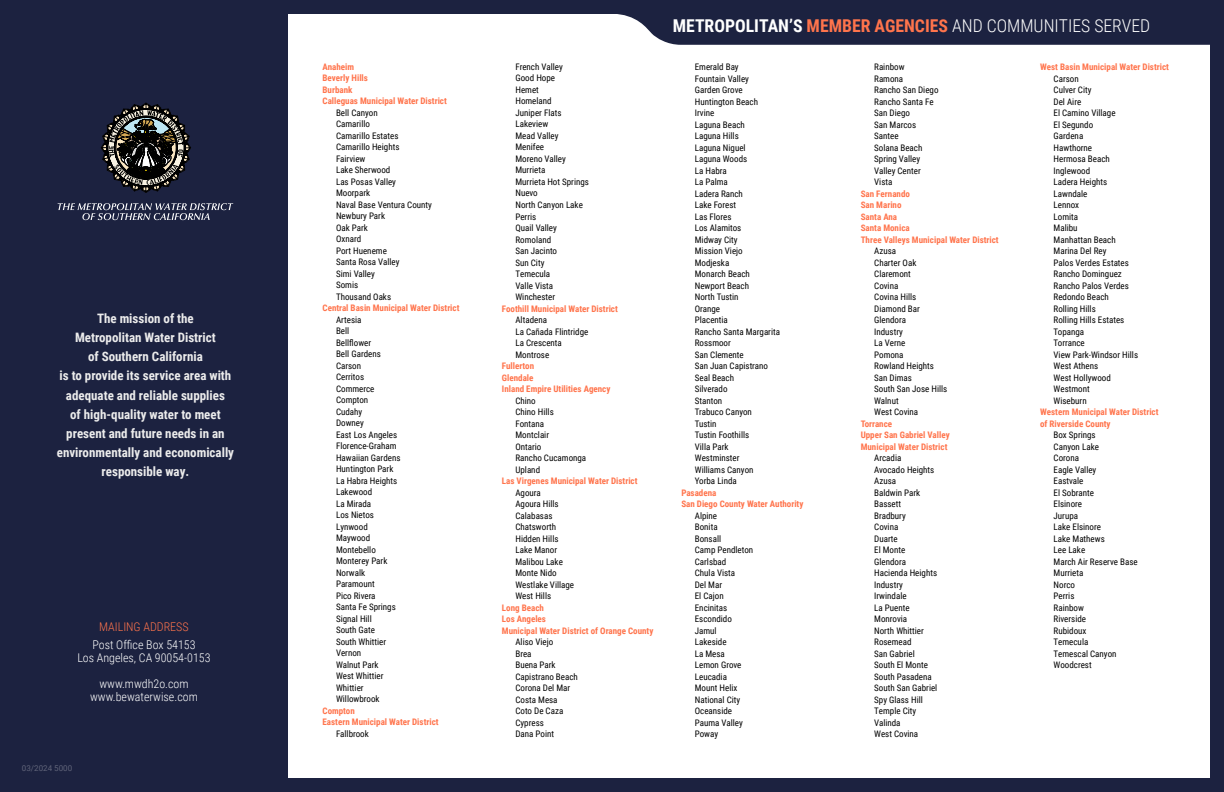
<style>
.page{position:relative;width:1224px;height:792px;background:#fff}
.page>*{position:absolute;margin:0;border:0;box-sizing:border-box;transform-origin:0 0}
.t1{font:300 17.7px "Roboto Condensed";color:#fff}
.t2{font:700 13px/19px "Roboto Condensed";color:#ececec;text-align:center}
.t3{font:300 12px/13px "Roboto Condensed";color:#fff;text-align:center}
.t4{font:300 12px "Roboto Condensed";color:#ff744c}
.t5{font:9px/11.5px "Roboto Condensed";color:#000}
.t6{font:700 9px/11.5px "Roboto Condensed";color:#ff744c}
.t7{font:8px "Roboto";color:#606479}
.s1{font-weight:700}
.s2{font-weight:700;color:#ff744c}
</style>
<div class="page">
<div style="left:0;top:0;width:1224px;height:14px;background:#1c2240"></div>
<div style="left:0;top:778px;width:1224px;height:14px;background:#1c2240"></div>
<div style="left:0;top:0;width:288px;height:792px;background:#1c2240"></div>
<div style="left:1211px;top:0;width:13px;height:792px;background:#1c2240"></div>
<svg style="left:617px;top:14px;width:594px;height:31px;background:#292f4b"></svg>
<svg style="left:101px;top:103px;width:90px;height:90px"></svg>
<svg style="left:58px;top:203px;width:175px;height:17px"></svg>
<p class="t2" style="left:57px;top:309px;width:179px">The mission of the<br>Metropolitan Water District<br>of Southern California<br>is to provide its service area with adequate and reliable supplies<br>of high-quality water to meet present and future needs in an environmentally and economically responsible way.</p>
<h3 class="t4" style="left:99px;top:618px;width:91px">MAILING ADDRESS</h3>
<h3 class="t3" style="left:77px;top:637px;width:135px">Post Office Box 54153<br>Los Angeles, CA 90054-0153</h3>
<h3 class="t3" style="left:90px;top:676px;width:109px">www.mwdh2o.com www.bewaterwise.com</h3>
<p class="t7" style="left:22px;top:762px;width:52px">03/2024 5000</p>
<p class="t6" style="left:323px;top:61px;width:126px">Anaheim<br>Beverly Hills<br>Burbank<br>Calleguas Municipal Water District</p>
<p class="t5" style="left:336px;top:107px;width:97px">Bell Canyon<br>Camarillo<br>Camarillo Estates<br>Camarillo Heights<br>Fairview<br>Lake Sherwood<br>Las Posas Valley<br>Moorpark<br>Naval Base Ventura County<br>Newbury Park<br>Oak Park<br>Oxnard<br>Port Hueneme<br>Santa Rosa Valley<br>Simi Valley<br>Somis<br>Thousand Oaks</p>
<p class="t6" style="left:323px;top:302px;width:138px">Central Basin Municipal Water District</p>
<p class="t5" style="left:336px;top:314px;width:66px">Artesia<br>Bell<br>Bellflower<br>Bell Gardens<br>Carson<br>Cerritos<br>Commerce<br>Compton<br>Cudahy<br>Downey<br>East Los Angeles<br>Florence-Graham<br>Hawaiian Gardens<br>Huntington Park<br>La Habra Heights<br>Lakewood<br>La Mirada<br>Los Nietos<br>Lynwood<br>Maywood<br>Montebello<br>Monterey Park<br>Norwalk<br>Paramount<br>Pico Rivera<br>Santa Fe Springs<br>Signal Hill<br>South Gate<br>South Whittier<br>Vernon<br>Walnut Park<br>West Whittier<br>Whittier<br>Willowbrook</p>
<p class="t6" style="left:323px;top:705px;width:118px">Compton<br>Eastern Municipal Water District</p>
<p class="t5" style="left:336px;top:728px;width:34px">Fallbrook</p>
<p class="t5" style="left:515px;top:61px;width:75px">French Valley<br>Good Hope<br>Hemet<br>Homeland<br>Juniper Flats<br>Lakeview<br>Mead Valley<br>Menifee<br>Moreno Valley<br>Murrieta<br>Murrieta Hot Springs<br>Nuevo<br>North Canyon Lake<br>Perris<br>Quail Valley<br>Romoland<br>San Jacinto<br>Sun City<br>Temecula<br>Valle Vista<br>Winchester</p>
<p class="t6" style="left:502px;top:302px;width:117px">Foothill Municipal Water District</p>
<p class="t5" style="left:515px;top:314px;width:74px">Altadena<br>La Cañada Flintridge<br>La Crescenta<br>Montrose</p>
<p class="t6" style="left:502px;top:360px;width:110px">Fullerton<br>Glendale<br>Inland Empire Utilities Agency</p>
<p class="t5" style="left:515px;top:394px;width:72px">Chino<br>Chino Hills<br>Fontana<br>Montclair<br>Ontario<br>Rancho Cucamonga<br>Upland</p>
<p class="t6" style="left:502px;top:475px;width:137px">Las Virgenes Municipal Water District</p>
<p class="t5" style="left:515px;top:486px;width:60px">Agoura<br>Agoura Hills<br>Calabasas<br>Chatsworth<br>Hidden Hills<br>Lake Manor<br>Malibou Lake<br>Monte Nido<br>Westlake Village<br>West Hills</p>
<p class="t6" style="left:502px;top:601px;width:153px">Long Beach<br>Los Angeles<br>Municipal Water District of Orange County</p>
<p class="t5" style="left:515px;top:636px;width:64px">Aliso Viejo<br>Brea<br>Buena Park<br>Capistrano Beach<br>Corona Del Mar<br>Costa Mesa<br>Coto De Caza<br>Cypress<br>Dana Point</p>
<h1 class="t1" style="left:673px;top:13px;width:479px"><span class="s1">METROPOLITAN’S</span> <span class="s2">MEMBER AGENCIES</span> AND COMMUNITIES SERVED</h1>
<p class="t5" style="left:695px;top:61px;width:87px">Emerald Bay<br>Fountain Valley<br>Garden Grove<br>Huntington Beach<br>Irvine<br>Laguna Beach<br>Laguna Hills<br>Laguna Niguel<br>Laguna Woods<br>La Habra<br>La Palma<br>Ladera Ranch<br>Lake Forest<br>Las Flores<br>Los Alamitos<br>Midway City<br>Mission Viejo<br>Modjeska<br>Monarch Beach<br>Newport Beach<br>North Tustin<br>Orange<br>Placentia<br>Rancho Santa Margarita<br>Rossmoor<br>San Clemente<br>San Juan Capistrano<br>Seal Beach<br>Silverado<br>Stanton<br>Trabuco Canyon<br>Tustin<br>Tustin Foothills<br>Villa Park<br>Westminster<br>Williams Canyon<br>Yorba Linda</p>
<p class="t6" style="left:681px;top:486px;width:124px">Pasadena<br>San Diego County Water Authority</p>
<p class="t5" style="left:695px;top:509px;width:60px">Alpine<br>Bonita<br>Bonsall<br>Camp Pendleton<br>Carlsbad<br>Chula Vista<br>Del Mar<br>El Cajon<br>Encinitas<br>Escondido<br>Jamul<br>Lakeside<br>La Mesa<br>Lemon Grove<br>Leucadia<br>Mount Helix<br>National City<br>Oceanside<br>Pauma Valley<br>Poway</p>
<p class="t5" style="left:874px;top:61px;width:66px">Rainbow<br>Ramona<br>Rancho San Diego<br>Rancho Santa Fe<br>San Diego<br>San Marcos<br>Santee<br>Solana Beach<br>Spring Valley<br>Valley Center<br>Vista</p>
<p class="t6" style="left:861px;top:187px;width:139px">San Fernando<br>San Marino<br>Santa Ana<br>Santa Monica<br>Three Valleys Municipal Water District</p>
<p class="t5" style="left:874px;top:245px;width:75px">Azusa<br>Charter Oak<br>Claremont<br>Covina<br>Covina Hills<br>Diamond Bar<br>Glendora<br>Industry<br>La Verne<br>Pomona<br>Rowland Heights<br>San Dimas<br>South San Jose Hills<br>Walnut<br>West Covina</p>
<p class="t6" style="left:861px;top:417px;width:90px">Torrance<br>Upper San Gabriel Valley<br>Municipal Water District</p>
<p class="t5" style="left:874px;top:452px;width:65px">Arcadia<br>Avocado Heights<br>Azusa<br>Baldwin Park<br>Bassett<br>Bradbury<br>Covina<br>Duarte<br>El Monte<br>Glendora<br>Hacienda Heights<br>Industry<br>Irwindale<br>La Puente<br>Monrovia<br>North Whittier<br>Rosemead<br>San Gabriel<br>South El Monte<br>South Pasadena<br>South San Gabriel<br>Spy Glass Hill<br>Temple City<br>Valinda<br>West Covina</p>
<p class="t6" style="left:1040px;top:61px;width:130px">West Basin Municipal Water District</p>
<p class="t5" style="left:1054px;top:73px;width:86px">Carson<br>Culver City<br>Del Aire<br>El Camino Village<br>El Segundo<br>Gardena<br>Hawthorne<br>Hermosa Beach<br>Inglewood<br>Ladera Heights<br>Lawndale<br>Lennox<br>Lomita<br>Malibu<br>Manhattan Beach<br>Marina Del Rey<br>Palos Verdes Estates<br>Rancho Dominguez<br>Rancho Palos Verdes<br>Redondo Beach<br>Rolling Hills<br>Rolling Hills Estates<br>Topanga<br>Torrance<br>View Park-Windsor Hills<br>West Athens<br>West Hollywood<br>Westmont<br>Wiseburn</p>
<p class="t6" style="left:1040px;top:406px;width:120px">Western Municipal Water District of Riverside County</p>
<p class="t5" style="left:1054px;top:429px;width:86px">Box Springs<br>Canyon Lake<br>Corona<br>Eagle Valley<br>Eastvale<br>El Sobrante<br>Elsinore<br>Jurupa<br>Lake Elsinore<br>Lake Mathews<br>Lee Lake<br>March Air Reserve Base<br>Murrieta<br>Norco<br>Perris<br>Rainbow<br>Riverside<br>Rubidoux<br>Temecula<br>Temescal Canyon<br>Woodcrest</p>
</div>
